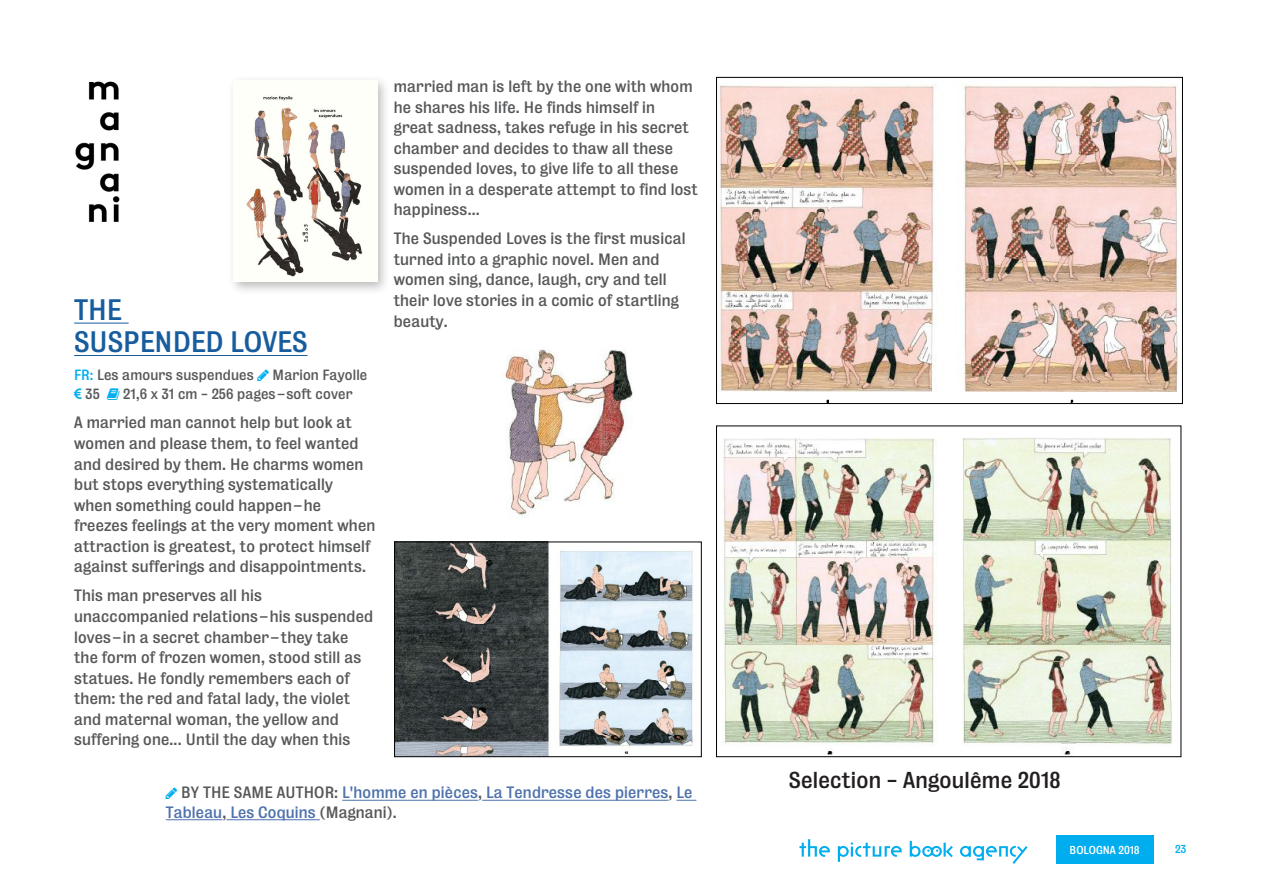
<style>
.page{position:relative;width:1263px;height:893px;background:#fff}
.page>*{position:absolute;margin:0;border:0;box-sizing:border-box;transform-origin:0 0}
.texte{font:27px/32.4px "Bureau Grot Five Three";color:#175d9e}
.extraits_presse{font:21px "Bureau Grot Five Three";letter-spacing:.01em;color:#231f20}
.texte-2{font:15px/20.5px "Bureau Grot Five Three";letter-spacing:.01em;color:#57585a}
.texte-3{font:15px/19.5px "Bureau Grot Five Three";letter-spacing:.01em;color:#4d72ac}
.infos_techniques{font:13.5px "Bureau Grot Five Three";letter-spacing:.01em;color:#57585a}
.t1{font:10.5px "Bureau Grot Five Three";color:#fff}
.t2{font:10.5px "Bureau Grot Five Three";color:#00aeef}
.s1{color:#00aeef}
.s2{color:#57585a}
</style>
<div class="page">
<svg style="left:960px;top:846px;width:67px;height:18px"></svg>
<svg style="left:838px;top:842px;width:64px;height:20px"></svg>
<svg style="left:799px;top:839px;width:31px;height:18px"></svg>
<svg style="left:910px;top:841px;width:43px;height:16px"></svg>
<div style="left:1056px;top:836px;width:97px;height:28px;background:#00aeef"></div>
<hr style="left:74px;top:323px;width:55px;height:1px;background:#175d9e">
<hr style="left:74px;top:355px;width:233px;height:1px;background:#175d9e">
<div style="left:227px;top:74px;width:163px;height:221px;background:#231f20;opacity:.3"></div>
<img style="left:234px;top:80px;width:143px;height:202px">
<img style="left:75px;top:81px;width:45px;height:141px">
<img style="left:396px;top:544px;width:297px;height:211px">
<div style="left:394px;top:542px;width:307px;height:215px;border:1px solid #000"></div>
<img style="left:722px;top:437px;width:450px;height:318px">
<div style="left:716px;top:426px;width:465px;height:331px;border:1px solid #000"></div>
<img style="left:718px;top:84px;width:461px;height:318px">
<div style="left:716px;top:77px;width:467px;height:327px;border:1px solid #000"></div>
<img style="left:505px;top:349px;width:128px;height:168px">
<hr style="left:342px;top:800px;width:136px;height:1px;background:#4d72ac">
<hr style="left:482px;top:800px;width:186px;height:1px;background:#4d72ac">
<svg style="left:676px;top:800px;width:20px;height:1px"></svg>
<hr style="left:166px;top:819px;width:56px;height:1px;background:#4d72ac">
<hr style="left:226px;top:819px;width:94px;height:1px;background:#4d72ac">
<p class="texte" style="left:74px;top:293px;width:235px">THE<br>SUSPENDED LOVES</p>
<p class="infos_techniques" style="left:74px;top:367px;width:181px"><span class="s1">FR:</span> Les amours suspendues</p>
<p class="infos_techniques" style="left:273px;top:367px;width:96px">Marion Fayolle</p>
<p class="infos_techniques" style="left:86px;top:386px;width:16px">35</p>
<p class="infos_techniques" style="left:123px;top:386px;width:231px">21,6 x 31 cm - 256 pages – soft cover</p>
<p class="texte-2" style="left:74px;top:412px;width:303px">A married man cannot help but look at women and please them, to feel wanted and desired by them. He charms women but stops everything systematically<br>when something could happen–he freezes feelings at the very moment when attraction is greatest, to protect himself against sufferings and disappointments.</p>
<p class="texte-2" style="left:74px;top:585px;width:300px">This man preserves all his unaccompanied relations –his suspended loves – in a secret chamber – they take the form of frozen women, stood still as statues. He fondly remembers each of them: the red and fatal lady, the violet and maternal woman, the yellow and suffering one... Until the day when this</p>
<p class="texte-2" style="left:394px;top:76px;width:306px">married man is left by the one with whom he shares his life. He finds himself in great sadness, takes refuge in his secret chamber and decides to thaw all these suspended loves, to give life to all these women in a desperate attempt to find lost happiness…</p>
<p class="texte-2" style="left:394px;top:228px;width:293px">The Suspended Loves is the first musical turned into a graphic novel. Men and women sing, dance, laugh, cry and tell their love stories in a comic of startling beauty.</p>
<p class="texte-3" style="left:166px;top:783px;width:528px;text-indent:15px"><span class="s2">BY THE SAME AUTHOR:</span> L'homme en pièces<span class="s2">,</span> La Tendresse des pierres<span class="s2">,</span> Le<br>Tableau<span class="s2">,</span> Les Coquins <span class="s2">(Magnani).</span></p>
<p class="extraits_presse" style="left:789px;top:768px;width:273px">Selection - Angoulême 2018</p>
<p class="t1" style="left:1070px;top:844px;width:71px">BOLOGNA 2018</p>
<p class="t2" style="left:1175px;top:843px;width:13px">23</p>
</div>
